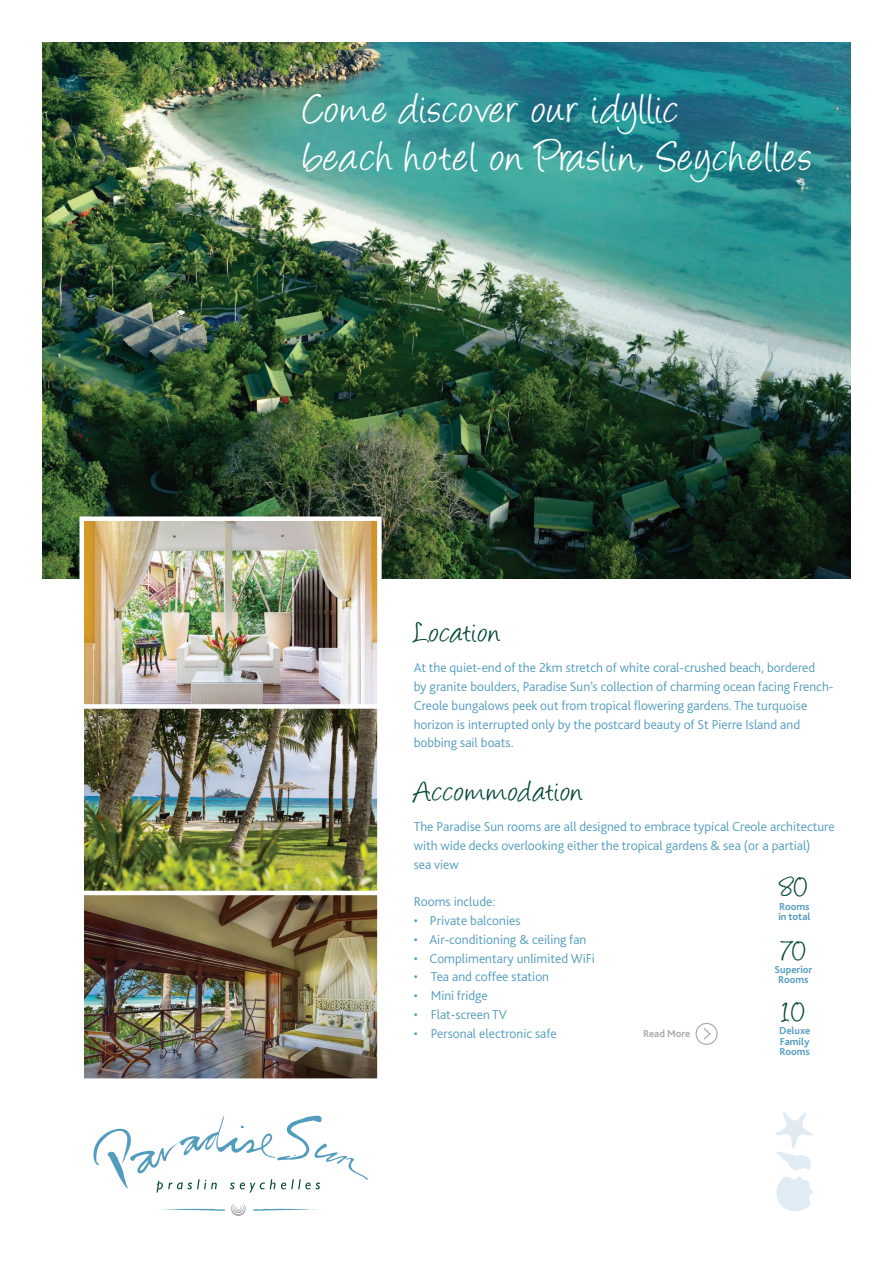
<style>
.page{position:relative;width:893px;height:1263px;background:#fff}
.page>*{position:absolute;margin:0;border:0;box-sizing:border-box;transform-origin:0 0}
.t1{font:48px/48px "Angelina";letter-spacing:.03em;color:#fff}
.t2{font:33px "Angelina";letter-spacing:.03em;color:#004833}
.t3{font:300 13.5px/18.8px "Bliss 2";color:#529cbe}
.t4{font:700 10.5px/10.5px "Bliss 2";color:#529cbe}
.t5{font:700 10.5px "Bliss 2";color:#a8a9ad}
</style>
<div class="page">
<img style="left:43px;top:43px;width:807px;height:535px">
<svg style="left:93px;top:1115px;width:275px;height:77px"></svg>
<svg style="left:157px;top:1204px;width:89px;height:12px"></svg>
<svg style="left:252px;top:1209px;width:68px;height:2px"></svg>
<img style="left:84px;top:709px;width:293px;height:182px">
<img style="left:84px;top:521px;width:293px;height:183px">
<div style="left:79px;top:516px;width:303px;height:193px;border:4px solid #fff"></div>
<img style="left:84px;top:896px;width:293px;height:182px">
<div style="left:79px;top:891px;width:303px;height:192px;border:4px solid #fff"></div>
<svg style="left:775px;top:1112px;width:38px;height:99px"></svg>
<div style="left:695px;top:1023px;width:23px;height:22px;border:1px solid #a8a9ad;border-radius:50%"></div>
<svg style="left:704px;top:1028px;width:7px;height:12px"></svg>
<h1 class="t1" style="left:304px;top:90px;width:509px">Come discover our idyllic<br>beach hotel on Praslin, Seychelles</h1>
<h2 class="t2" style="left:414px;top:619px;width:88px">Location</h2>
<p class="t3" style="left:414px;top:658px;width:421px">At the quiet-end of the 2km stretch of white coral-crushed beach, bordered<br>by granite boulders, Paradise Sun’s collection of charming ocean facing French-Creole bungalows peek out from tropical flowering gardens. The turquoise horizon is interrupted only by the postcard beauty of St Pierre Island and bobbing sail boats.</p>
<h2 class="t2" style="left:414px;top:778px;width:171px">Accommodation</h2>
<p class="t3" style="left:414px;top:817px;width:422px">The Paradise Sun rooms are all designed to embrace typical Creole architecture with wide decks overlooking either the tropical gardens &amp; sea (or a partial)<br>sea view</p>
<p class="t3" style="left:414px;top:892px;width:83px">Rooms include:</p>
<p class="t3" style="left:414px;top:911px;width:108px">• Private balconies</p>
<p class="t3" style="left:414px;top:930px;width:174px">• Air-conditioning &amp; ceiling fan</p>
<p class="t3" style="left:414px;top:948px;width:183px">• Complimentary unlimited WiFi</p>
<p class="t3" style="left:414px;top:967px;width:137px">• Tea and coffee station</p>
<p class="t3" style="left:414px;top:986px;width:76px">• Mini fridge</p>
<p class="t3" style="left:414px;top:1005px;width:95px">• Flat-screen TV</p>
<p class="t3" style="left:414px;top:1023px;width:145px">• Personal electronic safe</p>
<h2 class="t2" style="left:780px;top:872px;width:29px">80</h2>
<p class="t4" style="left:778px;top:901px;width:34px">Rooms in total</p>
<h2 class="t2" style="left:781px;top:936px;width:27px">70</h2>
<p class="t4" style="left:775px;top:964px;width:39px;text-align:center">Superior<br>Rooms</p>
<h2 class="t2" style="left:782px;top:998px;width:25px">10</h2>
<p class="t4" style="left:779px;top:1025px;width:33px;text-align:justify">Deluxe Family Rooms</p>
<p class="t5" style="left:643px;top:1027px;width:49px">Read More</p>
</div>
